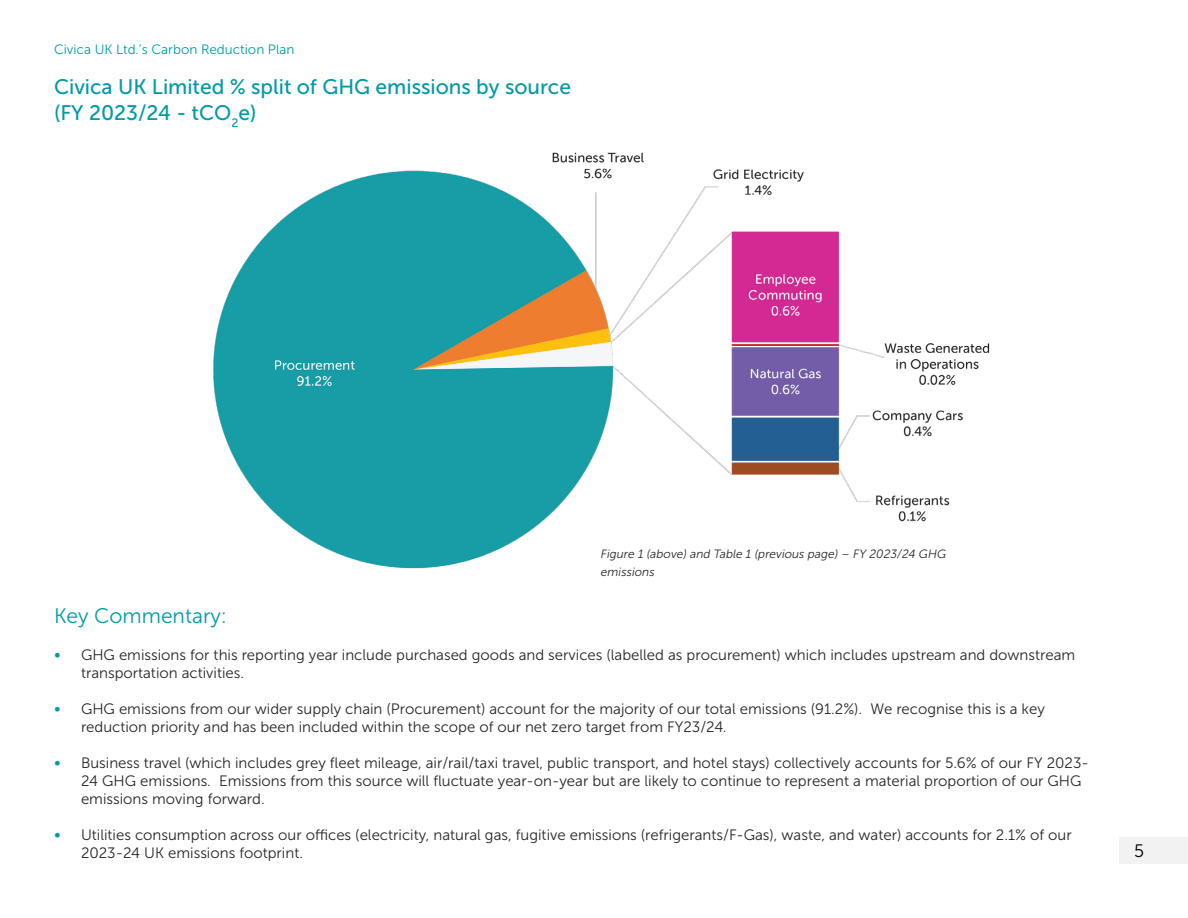
<style>
.page{position:relative;width:1188px;height:918px;background:#fff}
.page>*{position:absolute;margin:0;border:0;box-sizing:border-box;transform-origin:0 0}
.t1{font:21px/25.2px "Museo Sans 500";color:#009ba5}
.t2{font:21px "Museo Sans 300";color:#009ba5}
.t3{font:18px "Museo Sans 300";color:#000}
.t4{font:15px/18px "Museo Sans 300";color:#262626}
.t5{font:13.5px "Museo Sans 300";color:#009ba5}
.t6{font:italic 12px/18px "Museo Sans 300";color:#262626}
.s1{font-size:16.5px;color:#009ba5}
</style>
<div class="page">
<div style="left:1120px;top:837px;width:68px;height:27px;background:#f2f2f2"></div>
<img style="left:213px;top:152px;width:777px;height:417px">
<p class="t5" style="left:54px;top:42px;width:242px">Civica UK Ltd.’s Carbon Reduction Plan</p>
<h1 class="t1" style="left:54px;top:75px;width:519px">Civica UK Limited % split of GHG emissions by source (FY 2023/24 - tCO<sub>2</sub>e)</h1>
<p class="t6" style="left:600px;top:545px;width:349px">Figure 1 (above) and Table 1 (previous page) – FY 2023/24 GHG emissions</p>
<h1 class="t2" style="left:54px;top:604px;width:175px">Key Commentary:</h1>
<p class="t4" style="left:81px;top:646px;width:996px;text-indent:-27px"><span class="s1">•</span> GHG emissions for this reporting year include purchased goods and services (labelled as procurement) which includes upstream and downstream transportation activities.</p>
<p class="t4" style="left:81px;top:700px;width:965px;text-indent:-27px"><span class="s1">•</span> GHG emissions from our wider supply chain (Procurement) account for the majority of our total emissions (91.2%). We recognise this is a key reduction priority and has been included within the scope of our net zero target from FY23/24.</p>
<p class="t4" style="left:81px;top:754px;width:1009px;text-indent:-27px"><span class="s1">•</span> Business travel (which includes grey fleet mileage, air/rail/taxi travel, public transport, and hotel stays) collectively accounts for 5.6% of our FY 2023-<br>24 GHG emissions. Emissions from this source will fluctuate year-on-year but are likely to continue to represent a material proportion of our GHG emissions moving forward.</p>
<p class="t4" style="left:81px;top:826px;width:992px;text-indent:-27px"><span class="s1">•</span> Utilities consumption across our offices (electricity, natural gas, fugitive emissions (refrigerants/F-Gas), waste, and water) accounts for 2.1% of our<br>2023-24 UK emissions footprint.</p>
<p class="t3" style="left:1134px;top:841px;width:12px">5</p>
</div>
